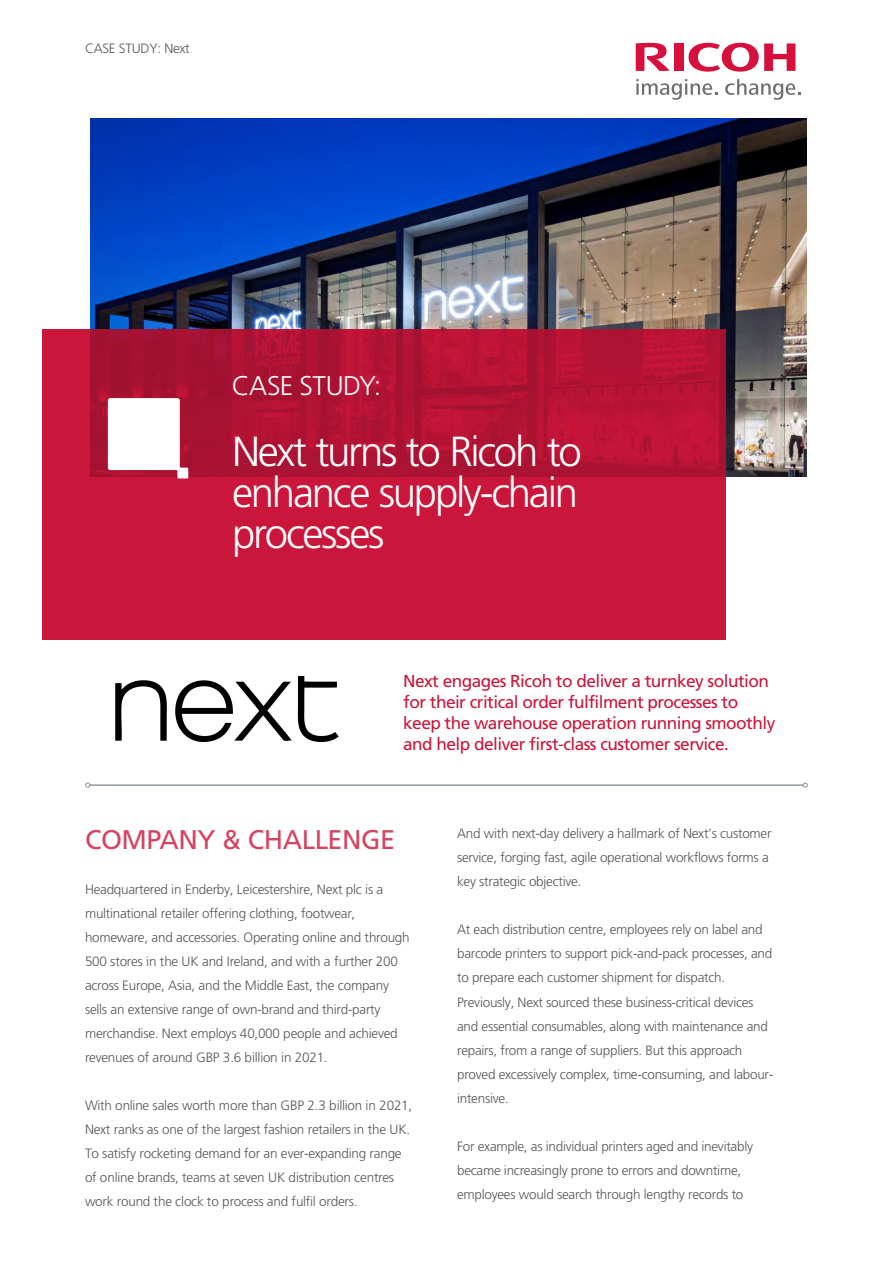
<style>
.page{position:relative;width:893px;height:1263px;background:#fff}
.page>*{position:absolute;margin:0;border:0;box-sizing:border-box;transform-origin:0 0}
.t1{font:300 42px/40.8px "Frutiger";letter-spacing:-.055em;color:#fff;text-align:justify}
.t2{font:27px "Frutiger";letter-spacing:-.02em;color:#d44562}
.t3{font:300 27px "Frutiger";letter-spacing:-.02em;color:#fff}
.t4{font:17.25px/21px "Frutiger";letter-spacing:-.03em;color:#ca163b}
.t5{font:300 13.5px/24px "Frutiger";letter-spacing:-.02em;color:#575756}
</style>
<div class="page">
<img style="left:90px;top:119px;width:716px;height:357px">
<svg style="left:43px;top:329px;width:682px;height:310px;background:#bf1437"></svg>
<hr style="left:90px;top:784px;width:713px;height:2px;background:#919aa0">
<svg style="left:85px;top:782px;width:5px;height:6px"></svg>
<svg style="left:803px;top:782px;width:5px;height:6px"></svg>
<svg style="left:108px;top:398px;width:80px;height:80px"></svg>
<svg style="left:688px;top:43px;width:107px;height:29px"></svg>
<div style="left:674px;top:44px;width:9px;height:27px;background:#d60f3c"></div>
<svg style="left:636px;top:43px;width:34px;height:28px"></svg>
<svg style="left:636px;top:79px;width:81px;height:21px"></svg>
<svg style="left:725px;top:79px;width:75px;height:21px"></svg>
<img style="left:116px;top:677px;width:222px;height:64px">
<p class="t5" style="left:85px;top:36px;width:106px">CASE STUDY: Next</p>
<h2 class="t3" style="left:232px;top:370px;width:151px">CASE STUDY:</h2>
<h1 class="t1" style="left:232px;top:432px;width:351px">Next turns to Ricoh to enhance supply-chain processes</h1>
<p class="t4" style="left:403px;top:670px;width:374px">Next engages Ricoh to deliver a turnkey solution for their critical order fulfilment processes to keep the warehouse operation running smoothly and help deliver first-class customer service.</p>
<h2 class="t2" style="left:85px;top:824px;width:312px">COMPANY &amp; CHALLENGE</h2>
<p class="t5" style="left:85px;top:878px;width:326px">Headquartered in Enderby, Leicestershire, Next plc is a multinational retailer offering clothing, footwear, homeware, and accessories. Operating online and through 500 stores in the UK and Ireland, and with a further 200 across Europe, Asia, and the Middle East, the company sells an extensive range of own-brand and third-party merchandise. Next employs 40,000 people and achieved revenues of around GBP 3.6 billion in 2021.</p>
<p class="t5" style="left:85px;top:1094px;width:329px">With online sales worth more than GBP 2.3 billion in 2021, Next ranks as one of the largest fashion retailers in the UK.<br>To satisfy rocketing demand for an ever-expanding range of online brands, teams at seven UK distribution centres work round the clock to process and fulfil orders.</p>
<p class="t5" style="left:457px;top:822px;width:316px">And with next-day delivery a hallmark of Next’s customer service, forging fast, agile operational workflows forms a key strategic objective.</p>
<p class="t5" style="left:457px;top:918px;width:318px">At each distribution centre, employees rely on label and barcode printers to support pick-and-pack processes, and to prepare each customer shipment for dispatch.<br>Previously, Next sourced these business-critical devices and essential consumables, along with maintenance and repairs, from a range of suppliers. But this approach proved excessively complex, time-consuming, and labour&shy;intensive.</p>
<p class="t5" style="left:457px;top:1134px;width:297px">For example, as individual printers aged and inevitably became increasingly prone to errors and downtime, employees would search through lengthy records to</p>
</div>
